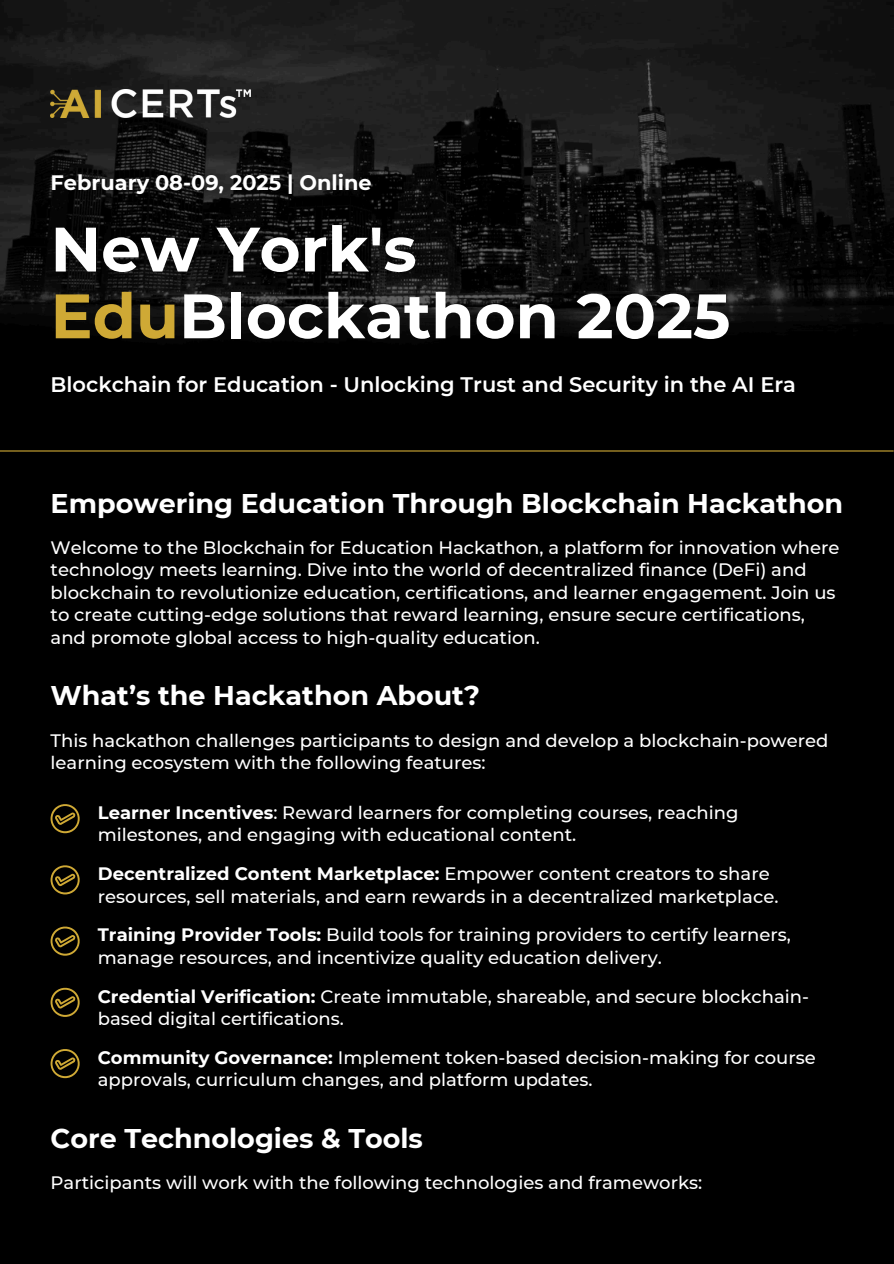
<style>
.page{position:relative;width:894px;height:1264px;background:#fff}
.page>*{position:absolute;margin:0;border:0;box-sizing:border-box;transform-origin:0 0}
.t1{font:700 62.55px/66.8px "Montserrat";color:#fff}
.t2{font:700 27px "Montserrat";color:#fff}
.t3{font:600 21px "Montserrat";color:#fff}
.t4{font:700 20.85px "Montserrat";color:#fff}
.t5{font:500 18px/22.5px "Montserrat";color:#fff}
.s1{color:#cfa935}
.s2{font-weight:700}
</style>
<div class="page">
<div style="left:0;top:0;width:893px;height:1263px;background:#000"></div>
<img style="left:0;top:0;width:893px;height:334px">
<img style="left:51px;top:89px;width:200px;height:28px">
<svg style="left:51px;top:804px;width:29px;height:29px"></svg>
<svg style="left:51px;top:865px;width:29px;height:29px"></svg>
<svg style="left:51px;top:926px;width:29px;height:29px"></svg>
<svg style="left:51px;top:987px;width:29px;height:29px"></svg>
<svg style="left:51px;top:1049px;width:29px;height:29px"></svg>
<hr style="left:0;top:450px;width:893px;height:1px;background:#cfa935">
<p class="t4" style="left:51px;top:169px;width:322px">February 08-09, 2025 | Online</p>
<h3 class="t1" style="left:51px;top:216px;width:681px">New York's<br><span class="s1">Edu</span>Blockathon 2025</h3>
<h1 class="t3" style="left:51px;top:371px;width:746px">Blockchain for Education - Unlocking Trust and Security in the AI Era</h1>
<h3 class="t2" style="left:51px;top:486px;width:793px">Empowering Education Through Blockchain Hackathon</h3>
<p class="t5" style="left:51px;top:536px;width:790px">Welcome to the Blockchain for Education Hackathon, a platform for innovation where technology meets learning. Dive into the world of decentralized finance (DeFi) and blockchain to revolutionize education, certifications, and learner engagement. Join us to create cutting-edge solutions that reward learning, ensure secure certifications, and promote global access to high-quality education.</p>
<p class="t2" style="left:51px;top:679px;width:431px">What’s the Hackathon About?</p>
<h2 class="t5" style="left:51px;top:729px;width:779px">This hackathon challenges participants to design and develop a blockchain-powered learning ecosystem with the following features:</h2>
<p class="t5" style="left:98px;top:801px;width:642px"><span class="s2">Learner Incentives</span>: Reward learners for completing courses, reaching milestones, and engaging with educational content.</p>
<p class="t5" style="left:98px;top:862px;width:682px"><span class="s2">Decentralized Content Marketplace:</span> Empower content creators to share resources, sell materials, and earn rewards in a decentralized marketplace.</p>
<p class="t5" style="left:98px;top:923px;width:694px"><span class="s2">Training Provider Tools:</span> Build tools for training providers to certify learners, manage resources, and incentivize quality education delivery.</p>
<p class="t5" style="left:98px;top:984px;width:712px"><span class="s2">Credential Verification:</span> Create immutable, shareable, and secure blockchain&shy;based digital certifications.</p>
<p class="t5" style="left:98px;top:1046px;width:719px"><span class="s2">Community Governance:</span> Implement token-based decision-making for course approvals, curriculum changes, and platform updates.</p>
<p class="t2" style="left:51px;top:1121px;width:374px">Core Technologies &amp; Tools</p>
<h2 class="t5" style="left:51px;top:1171px;width:653px">Participants will work with the following technologies and frameworks:</h2>
</div>
